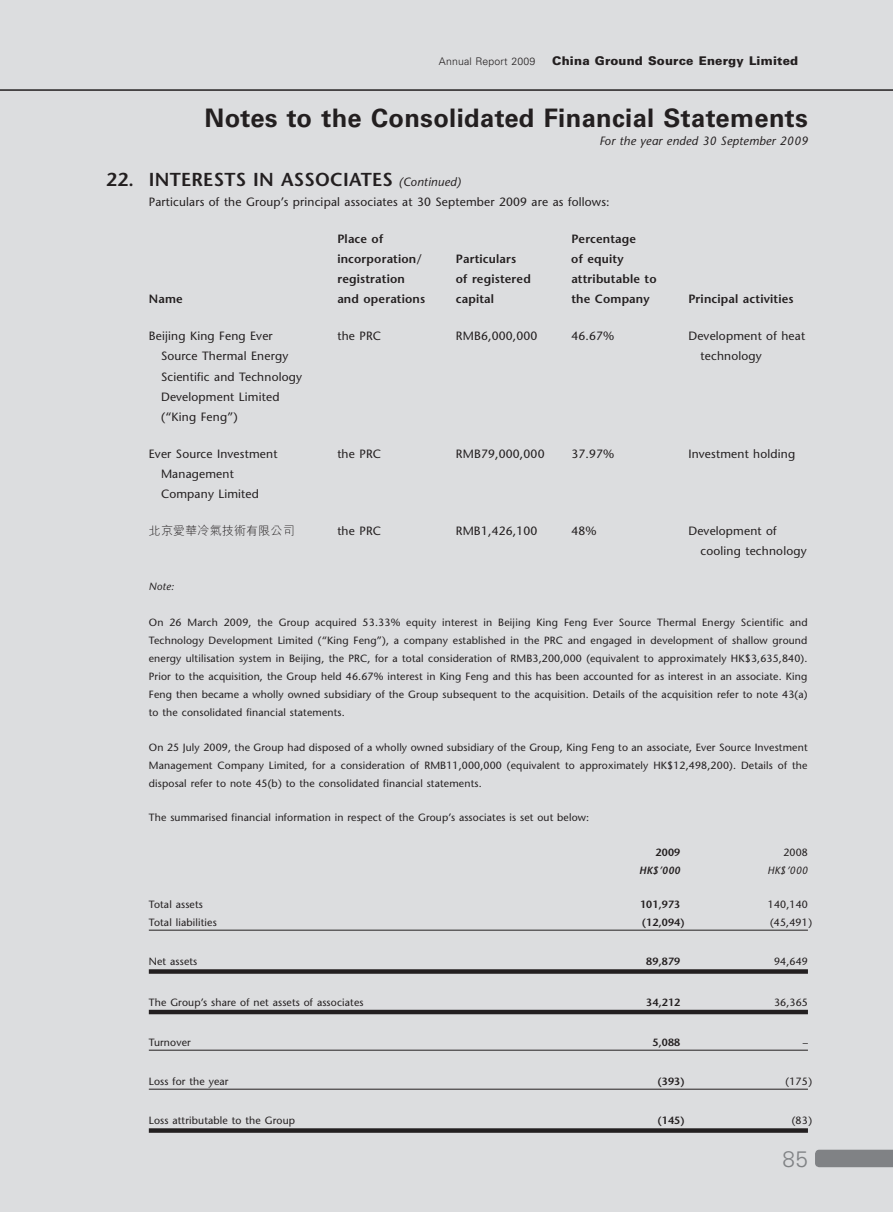
<style>
.page{position:relative;width:893px;height:1212px;background:#dcdddf}
.page>*{position:absolute;margin:0;border:0;box-sizing:border-box;transform-origin:0 0}
.t1{font:700 25.5px "Univers LT Std";letter-spacing:.015em;color:#231f20}
.t2{font:300 22.5px "Univers LT Std";color:#808285}
.t3{font:600 18.75px "Stone Sans Std";letter-spacing:.015em;color:#231f20}
.t4{font:500 12px/20.2px "Stone Sans Std";letter-spacing:.015em;color:#231f20}
.t5{font:600 12px "Stone Sans Std";letter-spacing:.015em;color:#231f20}
.t6{font:italic 500 12px "Stone Sans Std";letter-spacing:.015em;color:#231f20}
.t7{font:900 12px "Univers LT Std";letter-spacing:.015em;color:#231f20}
.t8{font:300 12px "M Hei HK";letter-spacing:.015em;color:#231f20}
.t9{font:500 10.5px/18px "Stone Sans Std";letter-spacing:.015em;color:#231f20;text-align:justify}
.t10{font:600 10.5px "Stone Sans Std";letter-spacing:.015em;color:#231f20}
.t11{font:300 10.5px "Univers LT Std";letter-spacing:.015em;color:#231f20}
.t12{font:italic 500 10.5px "Stone Sans Std";letter-spacing:.015em;color:#231f20}
.t13{font:italic 600 10.5px "Stone Sans Std";color:#231f20}
.s1{font-weight:500;font-style:italic;font-size:12px}
</style>
<div class="page">
<svg style="left:815px;top:1150px;width:78px;height:17px"></svg>
<hr style="left:0;top:89px;width:893px;height:2px;background:#231f20">
<hr style="left:149px;top:930px;width:659px;height:1px;background:#231f20">
<div style="left:149px;top:969px;width:659px;height:5px;background:#231f20"></div>
<hr style="left:149px;top:1010px;width:659px;height:4px;background:#231f20">
<hr style="left:149px;top:1050px;width:659px;height:1px;background:#231f20">
<hr style="left:149px;top:1089px;width:659px;height:1px;background:#231f20">
<div style="left:149px;top:1128px;width:659px;height:5px;background:#231f20"></div>
<p class="t11" style="left:439px;top:55px;width:98px">Annual Report 2009</p>
<p class="t7" style="left:552px;top:53px;width:248px">China Ground Source Energy Limited</p>
<p class="t1" style="left:204px;top:104px;width:605px">Notes to the Consolidated Financial Statements</p>
<p class="t6" style="left:599px;top:133px;width:210px">For the year ended 30 September 2009</p>
<p class="t3" style="left:106px;top:168px;width:356px">22. INTERESTS IN ASSOCIATES <span class="s1">(Continued)</span></p>
<p class="t4" style="left:149px;top:192px;width:462px">Particulars of the Group’s principal associates at 30 September 2009 are as follows:</p>
<p class="t5" style="left:337px;top:231px;width:47px">Place of</p>
<p class="t5" style="left:571px;top:231px;width:66px">Percentage</p>
<p class="t5" style="left:337px;top:251px;width:86px">incorporation/</p>
<p class="t5" style="left:456px;top:251px;width:62px">Particulars</p>
<p class="t5" style="left:571px;top:251px;width:54px">of equity</p>
<p class="t5" style="left:337px;top:272px;width:69px">registration</p>
<p class="t5" style="left:456px;top:272px;width:77px">of registered</p>
<p class="t5" style="left:571px;top:272px;width:87px">attributable to</p>
<p class="t5" style="left:149px;top:292px;width:35px">Name</p>
<p class="t5" style="left:337px;top:292px;width:89px">and operations</p>
<p class="t5" style="left:456px;top:292px;width:40px">capital</p>
<p class="t5" style="left:571px;top:292px;width:80px">the Company</p>
<p class="t5" style="left:688px;top:292px;width:107px">Principal activities</p>
<p class="t4" style="left:149px;top:326px;width:125px">Beijing King Feng Ever</p>
<p class="t4" style="left:337px;top:326px;width:45px">the PRC</p>
<p class="t4" style="left:456px;top:326px;width:83px">RMB6,000,000</p>
<p class="t4" style="left:571px;top:326px;width:44px">46.67%</p>
<p class="t4" style="left:688px;top:326px;width:118px">Development of heat</p>
<p class="t4" style="left:161px;top:346px;width:129px">Source Thermal Energy</p>
<p class="t4" style="left:700px;top:346px;width:63px">technology</p>
<p class="t4" style="left:161px;top:366px;width:143px">Scientific and Technology<br>Development Limited (“King Feng”)</p>
<p class="t4" style="left:149px;top:444px;width:130px">Ever Source Investment</p>
<p class="t4" style="left:337px;top:444px;width:45px">the PRC</p>
<p class="t4" style="left:456px;top:444px;width:90px">RMB79,000,000</p>
<p class="t4" style="left:571px;top:444px;width:44px">37.97%</p>
<p class="t4" style="left:688px;top:444px;width:108px">Investment holding</p>
<p class="t4" style="left:161px;top:464px;width:100px">Management<br>Company Limited</p>
<p class="t8" style="left:149px;top:522px;width:147px">北京愛華冷氣技術有限公司</p>
<p class="t4" style="left:337px;top:521px;width:45px">the PRC</p>
<p class="t4" style="left:456px;top:521px;width:83px">RMB1,426,100</p>
<p class="t4" style="left:571px;top:521px;width:27px">48%</p>
<p class="t4" style="left:700px;top:521px;width:108px;text-indent:-12px">Development of cooling technology</p>
<p class="t12" style="left:149px;top:580px;width:27px">Note:</p>
<p class="t9" style="left:149px;top:613px;width:660px">On 26 March 2009, the Group acquired 53.33% equity interest in Beijing King Feng Ever Source Thermal Energy Scientific and Technology Development Limited (“King Feng”), a company established in the PRC and engaged in development of shallow ground energy ultilisation system in Beijing, the PRC, for a total consideration of RMB3,200,000 (equivalent to approximately HK$3,635,840).<br>Prior to the acquisition, the Group held 46.67% interest in King Feng and this has been accounted for as interest in an associate. King Feng then became a wholly owned subsidiary of the Group subsequent to the acquisition. Details of the acquisition refer to note 43(a) to the consolidated financial statements.</p>
<p class="t9" style="left:149px;top:738px;width:660px">On 25 July 2009, the Group had disposed of a wholly owned subsidiary of the Group, King Feng to an associate, Ever Source Investment Management Company Limited, for a consideration of RMB11,000,000 (equivalent to approximately HK$12,498,200). Details of the disposal refer to note 45(b) to the consolidated financial statements.</p>
<p class="t9" style="left:149px;top:808px;width:442px">The summarised financial information in respect of the Group’s associates is set out below:</p>
<p class="t10" style="left:656px;top:845px;width:26px">2009</p>
<p class="t9" style="left:783px;top:843px;width:26px">2008</p>
<p class="t13" style="left:639px;top:863px;width:43px">HK$’000</p>
<p class="t12" style="left:767px;top:863px;width:42px">HK$’000</p>
<p class="t9" style="left:149px;top:895px;width:56px">Total assets</p>
<p class="t10" style="left:640px;top:898px;width:42px">101,973</p>
<p class="t9" style="left:768px;top:895px;width:42px">140,140</p>
<p class="t9" style="left:149px;top:913px;width:69px">Total liabilities</p>
<p class="t10" style="left:642px;top:916px;width:44px">(12,094 )</p>
<p class="t9" style="left:770px;top:913px;width:44px">(45,491)</p>
<p class="t9" style="left:149px;top:952px;width:50px">Net assets</p>
<p class="t10" style="left:646px;top:955px;width:35px">89,879</p>
<p class="t9" style="left:774px;top:952px;width:35px">94,649</p>
<p class="t9" style="left:149px;top:993px;width:216px">The Group’s share of net assets of associates</p>
<p class="t10" style="left:646px;top:995px;width:35px">34,212</p>
<p class="t9" style="left:774px;top:993px;width:35px">36,365</p>
<p class="t9" style="left:149px;top:1033px;width:43px">Turnover</p>
<p class="t10" style="left:652px;top:1036px;width:29px">5,088</p>
<p class="t9" style="left:803px;top:1033px;width:7px">–</p>
<p class="t9" style="left:149px;top:1072px;width:81px">Loss for the year</p>
<p class="t10" style="left:657px;top:1075px;width:29px">(393 )</p>
<p class="t9" style="left:786px;top:1072px;width:28px">(175)</p>
<p class="t9" style="left:149px;top:1111px;width:148px">Loss attributable to the Group</p>
<p class="t10" style="left:657px;top:1114px;width:29px">(145 )</p>
<p class="t9" style="left:792px;top:1111px;width:22px">(83)</p>
<p class="t2" style="left:783px;top:1145px;width:27px">85</p>
</div>
